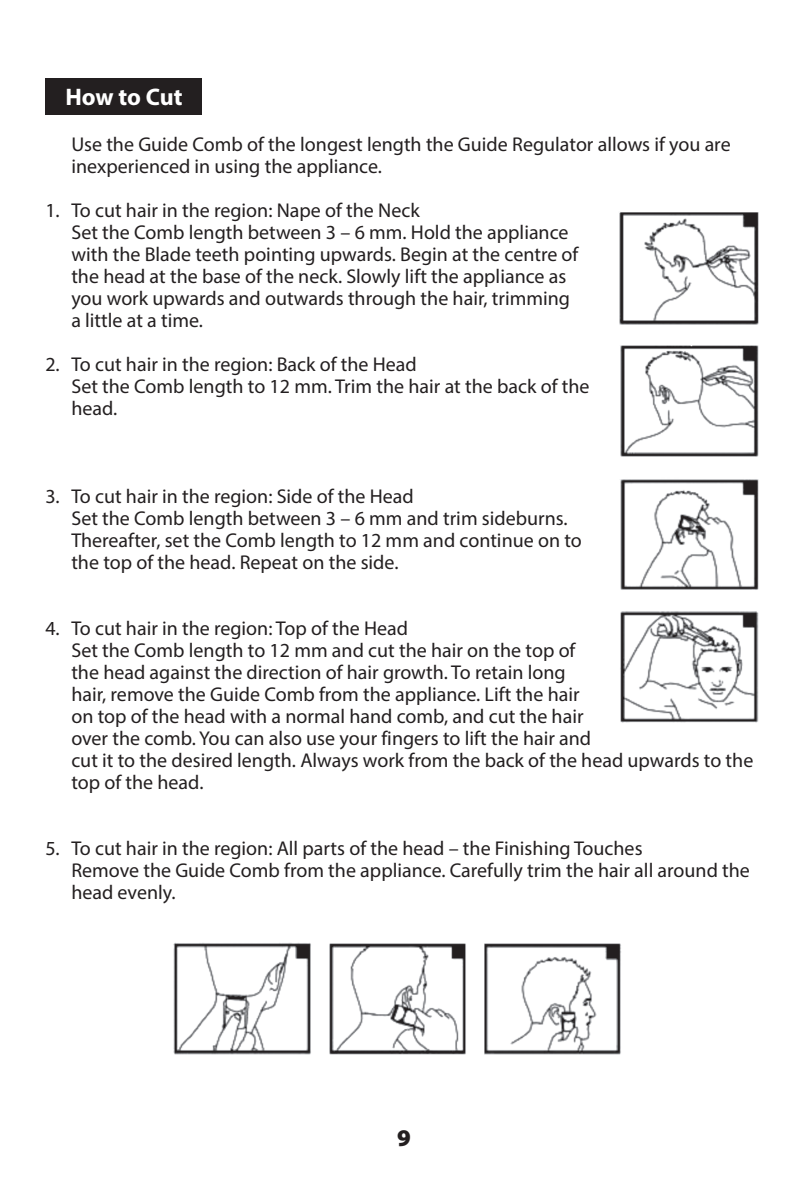
<style>
.page{position:relative;width:808px;height:1191px;background:#fff}
.page>*{position:absolute;margin:0;border:0;box-sizing:border-box;transform-origin:0 0}
.t1{font:700 24px "Myriad Pro";letter-spacing:-.005em;color:#fff}
.t2{font:900 24px "Myriad Pro";color:#231f20}
.t3{font:20px/22px "Myriad Pro";color:#231f20}
</style>
<div class="page">
<div style="left:45px;top:78px;width:157px;height:37px;background:#231f20"></div>
<img style="left:484px;top:943px;width:137px;height:112px">
<img style="left:329px;top:943px;width:137px;height:112px">
<img style="left:173px;top:942px;width:138px;height:113px">
<img style="left:620px;top:479px;width:139px;height:111px">
<img style="left:620px;top:611px;width:139px;height:112px">
<img style="left:620px;top:345px;width:139px;height:112px">
<img style="left:619px;top:212px;width:140px;height:113px">
<p class="t1" style="left:65px;top:81px;width:119px">How to Cut</p>
<p class="t3" style="left:45px;top:199px;width:16px">1.</p>
<p class="t3" style="left:45px;top:353px;width:16px">2.</p>
<p class="t3" style="left:71px;top:133px;width:661px">Use the Guide Comb of the longest length the Guide Regulator allows if you are inexperienced in using the appliance.</p>
<p class="t3" style="left:71px;top:199px;width:509px">To cut hair in the region: Nape of the Neck<br>Set the Comb length between 3 – 6 mm. Hold the appliance with the Blade teeth pointing upwards. Begin at the centre of the head at the base of the neck. Slowly lift the appliance as you work upwards and outwards through the hair, trimming a little at a time.</p>
<p class="t3" style="left:71px;top:353px;width:520px">To cut hair in the region: Back of the Head<br>Set the Comb length to 12 mm. Trim the hair at the back of the head.</p>
<p class="t3" style="left:45px;top:485px;width:16px">3.</p>
<p class="t3" style="left:71px;top:485px;width:512px">To cut hair in the region: Side of the Head<br>Set the Comb length between 3 – 6 mm and trim sideburns.<br>Thereafter, set the Comb length to 12 mm and continue on to the top of the head. Repeat on the side.</p>
<p class="t3" style="left:45px;top:617px;width:16px">4.</p>
<p class="t3" style="left:71px;top:617px;width:683px">To cut hair in the region: Top of the Head<br>Set the Comb length to 12 mm and cut the hair on the top of<br>the head against the direction of hair growth. To retain long<br>hair, remove the Guide Comb from the appliance. Lift the hair<br>on top of the head with a normal hand comb, and cut the hair<br>over the comb. You can also use your fingers to lift the hair and<br>cut it to the desired length. Always work from the back of the head upwards to the top of the head.</p>
<p class="t3" style="left:45px;top:837px;width:16px">5.</p>
<p class="t3" style="left:71px;top:837px;width:680px">To cut hair in the region: All parts of the head – the Finishing Touches<br>Remove the Guide Comb from the appliance. Carefully trim the hair all around the head evenly.</p>
<p class="t2" style="left:397px;top:1121px;width:15px">9</p>
</div>
